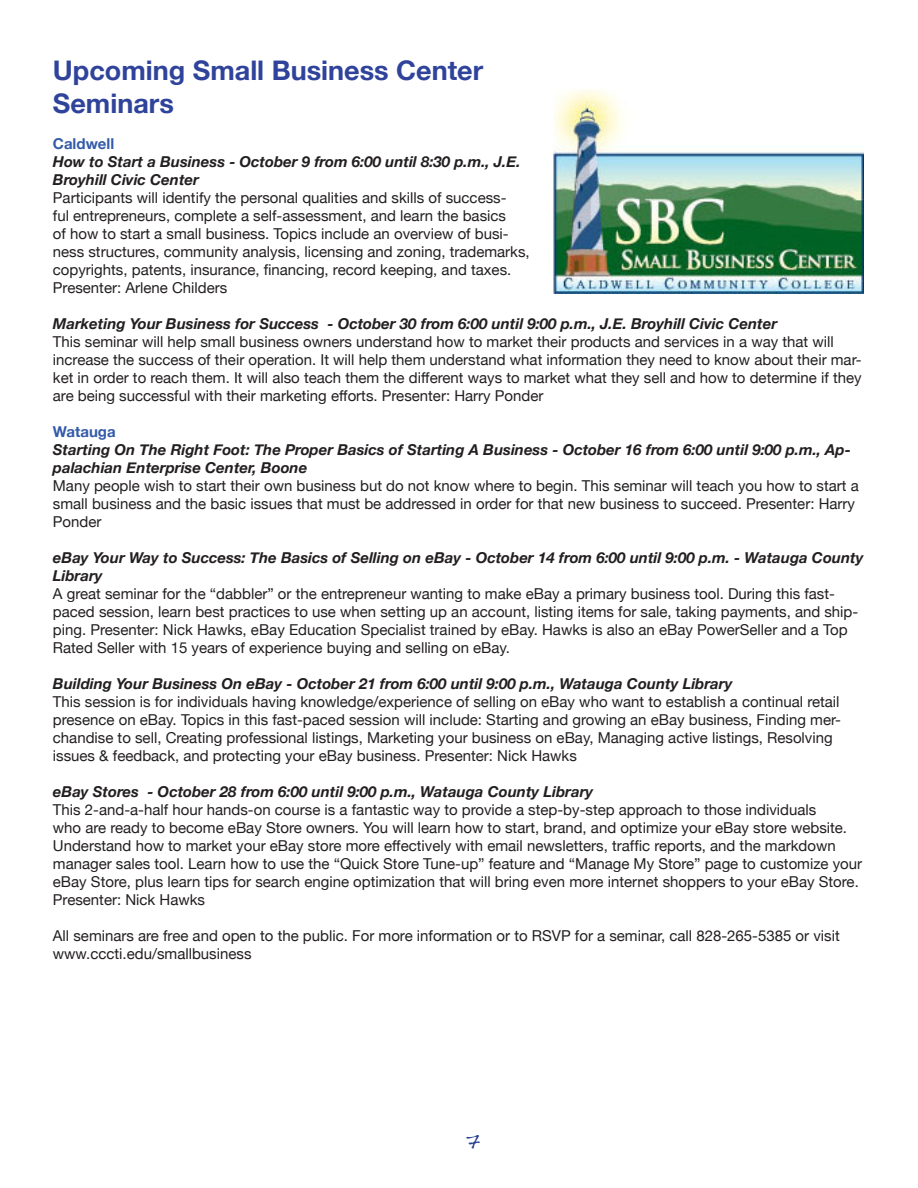
<style>
.page{position:relative;width:918px;height:1188px;background:#fff}
.page>*{position:absolute;margin:0;border:0;box-sizing:border-box;transform-origin:0 0}
.t1{font:700 27px "Helvetica Neue";color:#2f439b}
.t2{font:21px "Handwriting Dakota";color:#22408b}
.t3{font:15px/18px "Helvetica Neue";color:#231f20}
.t4{font:italic 700 15px/18px "Helvetica Neue";color:#231f20}
.t5{font:700 15px "Helvetica Neue";color:#345ba9}
</style>
<div class="page">
<img style="left:554px;top:89px;width:310px;height:204px">
<p class="t1" style="left:53px;top:54px;width:432px">Upcoming Small Business Center</p>
<p class="t1" style="left:53px;top:86px;width:122px">Seminars</p>
<p class="t5" style="left:53px;top:134px;width:63px">Caldwell</p>
<p class="t4" style="left:53px;top:152px;width:469px">How to Start a Business - October 9 from 6:00 until 8:30 p.m., J.E.<br>Broyhill Civic Center</p>
<p class="t3" style="left:53px;top:188px;width:478px">Participants will identify the personal qualities and skills of success-<br>ful entrepreneurs, complete a self-assessment, and learn the basics<br>of how to start a small business. Topics include an overview of busi&shy;ness structures, community analysis, licensing and zoning, trademarks,</p>
<p class="t3" style="left:53px;top:260px;width:460px">copyrights, patents, insurance, financing, record keeping, and taxes.</p>
<p class="t3" style="left:53px;top:278px;width:176px">Presenter: Arlene Childers</p>
<p class="t4" style="left:53px;top:314px;width:726px">Marketing Your Business for Success - October 30 from 6:00 until 9:00 p.m., J.E. Broyhill Civic Center</p>
<p class="t3" style="left:53px;top:332px;width:810px">This seminar will help small business owners understand how to market their products and services in a way that will increase the success of their operation. It will help them understand what information they need to know about their mar&shy;ket in order to reach them. It will also teach them the different ways to market what they sell and how to determine if they are being successful with their marketing efforts. Presenter: Harry Ponder</p>
<p class="t5" style="left:53px;top:422px;width:64px">Watauga</p>
<p class="t4" style="left:53px;top:440px;width:799px">Starting On The Right Foot: The Proper Basics of Starting A Business - October 16 from 6:00 until 9:00 p.m., Ap&shy;palachian Enterprise Center, Boone</p>
<p class="t3" style="left:53px;top:476px;width:807px">Many people wish to start their own business but do not know where to begin. This seminar will teach you how to start a small business and the basic issues that must be addressed in order for that new business to succeed. Presenter: Harry<br>Ponder</p>
<p class="t4" style="left:53px;top:548px;width:812px">eBay Your Way to Success: The Basics of Selling on eBay - October 14 from 6:00 until 9:00 p.m. - Watauga County<br>Library</p>
<p class="t3" style="left:53px;top:584px;width:807px">A great seminar for the “dabbler” or the entrepreneur wanting to make eBay a primary business tool. During this fast&shy;paced session, learn best practices to use when setting up an account, listing items for sale, taking payments, and ship&shy;ping. Presenter: Nick Hawks, eBay Education Specialist trained by eBay. Hawks is also an eBay PowerSeller and a Top Rated Seller with 15 years of experience buying and selling on eBay.</p>
<p class="t4" style="left:53px;top:674px;width:681px">Building Your Business On eBay - October 21 from 6:00 until 9:00 p.m., Watauga County Library</p>
<p class="t3" style="left:53px;top:692px;width:790px">This session is for individuals having knowledge/experience of selling on eBay who want to establish a continual retail presence on eBay. Topics in this fast-paced session will include: Starting and growing an eBay business, Finding mer&shy;chandise to sell, Creating professional listings, Marketing your business on eBay, Managing active listings, Resolving issues &amp; feedback, and protecting your eBay business. Presenter: Nick Hawks</p>
<p class="t4" style="left:53px;top:782px;width:542px">eBay Stores - October 28 from 6:00 until 9:00 p.m., Watauga County Library</p>
<p class="t3" style="left:53px;top:800px;width:796px">This 2-and-a-half hour hands-on course is a fantastic way to provide a step-by-step approach to those individuals who are ready to become eBay Store owners. You will learn how to start, brand, and optimize your eBay store website.</p>
<p class="t3" style="left:53px;top:836px;width:784px">Understand how to market your eBay store more effectively with email newsletters, traffic reports, and the markdown</p>
<p class="t3" style="left:53px;top:854px;width:811px">manager sales tool. Learn how to use the “Quick Store Tune-up” feature and “Manage My Store” page to customize your eBay Store, plus learn tips for search engine optimization that will bring even more internet shoppers to your eBay Store.<br>Presenter: Nick Hawks</p>
<p class="t3" style="left:53px;top:926px;width:788px">All seminars are free and open to the public. For more information or to RSVP for a seminar, call 828-265-5385 or visit www.cccti.edu/smallbusiness</p>
<p class="t2" style="left:465px;top:1126px;width:17px">7</p>
</div>
